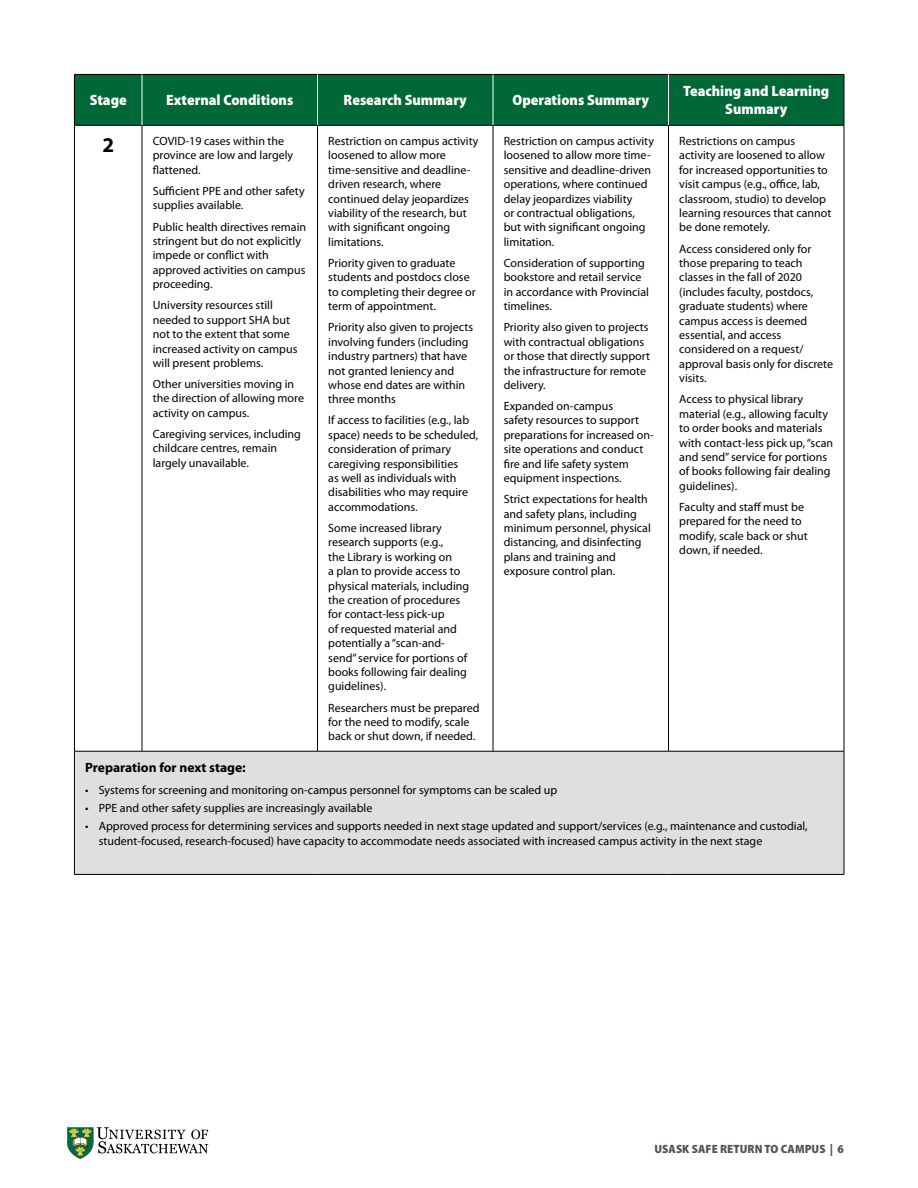
<style>
.page{position:relative;width:918px;height:1188px;background:#fff}
.page>*{position:absolute;margin:0;border:0;box-sizing:border-box;transform-origin:0 0}
.t1{font:700 21px "Myriad Pro";color:#000}
.t2{font:900 semi-condensed 15px/18px "Myriad Pro";color:#fff;text-align:center}
.t3{font:700 13.5px "Myriad Pro";color:#000}
.t4{font:12px/14.4px "Myriad Pro";color:#000}
.t5{font:900 semi-condensed 12px "Myriad Pro";letter-spacing:.01em;color:#51545a}
</style>
<div class="page">
<svg style="left:67px;top:1127px;width:141px;height:32px"></svg>
<div style="left:75px;top:75px;width:769px;height:50px;background:#006737"></div>
<div style="left:74px;top:751px;width:770px;height:123px;background:#dedfdf"></div>
<hr style="left:74px;top:74px;width:68px;height:1px;background:#000">
<hr style="left:74px;top:75px;width:1px;height:50px;background:#000">
<hr style="left:142px;top:74px;width:175px;height:1px;background:#000">
<hr style="left:317px;top:74px;width:176px;height:1px;background:#000">
<hr style="left:493px;top:74px;width:175px;height:1px;background:#000">
<hr style="left:668px;top:74px;width:176px;height:1px;background:#000">
<hr style="left:844px;top:75px;width:1px;height:50px;background:#000">
<hr style="left:74px;top:125px;width:68px;height:1px;background:#000">
<hr style="left:74px;top:125px;width:1px;height:626px;background:#000">
<hr style="left:142px;top:125px;width:175px;height:1px;background:#000">
<hr style="left:142px;top:125px;width:1px;height:626px;background:#000">
<hr style="left:317px;top:125px;width:176px;height:1px;background:#000">
<hr style="left:317px;top:125px;width:1px;height:626px;background:#000">
<hr style="left:493px;top:125px;width:175px;height:1px;background:#000">
<hr style="left:493px;top:125px;width:1px;height:626px;background:#000">
<hr style="left:668px;top:125px;width:176px;height:1px;background:#000">
<hr style="left:668px;top:125px;width:1px;height:626px;background:#000">
<hr style="left:844px;top:125px;width:1px;height:626px;background:#000">
<hr style="left:74px;top:751px;width:68px;height:1px;background:#000">
<hr style="left:74px;top:751px;width:1px;height:123px;background:#000">
<hr style="left:142px;top:751px;width:175px;height:1px;background:#000">
<hr style="left:317px;top:751px;width:176px;height:1px;background:#000">
<hr style="left:493px;top:751px;width:175px;height:1px;background:#000">
<hr style="left:668px;top:751px;width:176px;height:1px;background:#000">
<hr style="left:844px;top:751px;width:1px;height:123px;background:#000">
<hr style="left:74px;top:874px;width:68px;height:1px;background:#000">
<hr style="left:142px;top:874px;width:175px;height:1px;background:#000">
<hr style="left:317px;top:874px;width:176px;height:1px;background:#000">
<hr style="left:493px;top:874px;width:175px;height:1px;background:#000">
<hr style="left:668px;top:874px;width:176px;height:1px;background:#000">
<hr style="left:142px;top:75px;width:1px;height:50px;background:#fff">
<hr style="left:317px;top:75px;width:1px;height:50px;background:#fff">
<hr style="left:493px;top:75px;width:1px;height:50px;background:#fff">
<hr style="left:668px;top:75px;width:1px;height:50px;background:#fff">
<p class="t2" style="left:90px;top:92px;width:39px">Stage</p>
<p class="t2" style="left:166px;top:92px;width:129px">External Conditions</p>
<p class="t2" style="left:344px;top:92px;width:125px">Research Summary</p>
<p class="t2" style="left:512px;top:92px;width:138px">Operations Summary</p>
<p class="t2" style="left:683px;top:83px;width:147px">Teaching and Learning<br>Summary</p>
<h1 class="t1" style="left:102px;top:133px;width:13px">2</h1>
<p class="t4" style="left:153px;top:134px;width:142px">COVID-19 cases within the province are low and largely flattened.</p>
<p class="t4" style="left:153px;top:184px;width:153px">Sufficient PPE and other safety supplies available.</p>
<p class="t4" style="left:153px;top:220px;width:155px">Public health directives remain stringent but do not explicitly impede or conflict with approved activities on campus proceeding.</p>
<p class="t4" style="left:153px;top:298px;width:146px">University resources still needed to support SHA but not to the extent that some increased activity on campus will present problems.</p>
<p class="t4" style="left:153px;top:377px;width:153px">Other universities moving in the direction of allowing more activity on campus.</p>
<p class="t4" style="left:153px;top:427px;width:150px">Caregiving services, including childcare centres, remain largely unavailable.</p>
<p class="t4" style="left:679px;top:134px;width:154px">Restrictions on campus activity are loosened to allow for increased opportunities to visit campus (e.g., office, lab, classroom, studio) to develop learning resources that cannot be done remotely.</p>
<p class="t4" style="left:679px;top:242px;width:155px">Access considered only for those preparing to teach classes in the fall of 2020 (includes faculty, postdocs, graduate students) where campus access is deemed essential, and access considered on a request/ approval basis only for discrete visits.</p>
<p class="t4" style="left:679px;top:392px;width:155px">Access to physical library material (e.g., allowing faculty to order books and materials with contact-less pick up, “scan and send” service for portions of books following fair dealing guidelines).</p>
<p class="t4" style="left:679px;top:500px;width:130px">Faculty and staff must be prepared for the need to modify, scale back or shut down, if needed.</p>
<p class="t4" style="left:504px;top:134px;width:152px">Restriction on campus activity loosened to allow more time&shy;sensitive and deadline-driven operations, where continued delay jeopardizes viability<br>or contractual obligations, but with significant ongoing limitation.</p>
<p class="t4" style="left:504px;top:256px;width:147px">Consideration of supporting bookstore and retail service in accordance with Provincial timelines.</p>
<p class="t4" style="left:504px;top:320px;width:148px">Priority also given to projects with contractual obligations or those that directly support the infrastructure for remote delivery.</p>
<p class="t4" style="left:504px;top:399px;width:152px">Expanded on-campus<br>safety resources to support preparations for increased on&shy;site operations and conduct fire and life safety system equipment inspections.</p>
<p class="t4" style="left:504px;top:492px;width:149px">Strict expectations for health and safety plans, including minimum personnel, physical distancing, and disinfecting plans and training and exposure control plan.</p>
<p class="t4" style="left:328px;top:134px;width:152px">Restriction on campus activity loosened to allow more time-sensitive and deadline&shy;driven research, where continued delay jeopardizes viability of the research, but with significant ongoing limitations.</p>
<p class="t4" style="left:328px;top:256px;width:149px">Priority given to graduate students and postdocs close to completing their degree or term of appointment.</p>
<p class="t4" style="left:328px;top:320px;width:146px">Priority also given to projects involving funders (including industry partners) that have not granted leniency and whose end dates are within three months</p>
<p class="t4" style="left:328px;top:414px;width:151px">If access to facilities (e.g., lab space) needs to be scheduled, consideration of primary caregiving responsibilities<br>as well as individuals with disabilities who may require accommodations.</p>
<p class="t4" style="left:328px;top:521px;width:142px">Some increased library research supports (e.g.,<br>the Library is working on<br>a plan to provide access to physical materials, including the creation of procedures for contact-less pick-up<br>of requested material and potentially a “scan-and&shy;send” service for portions of books following fair dealing guidelines).</p>
<p class="t4" style="left:328px;top:701px;width:153px">Researchers must be prepared for the need to modify, scale back or shut down, if needed.</p>
<p class="t3" style="left:85px;top:760px;width:162px">Preparation for next stage:</p>
<p class="t4" style="left:85px;top:783px;width:474px">• Systems for screening and monitoring on-campus personnel for symptoms can be scaled up</p>
<p class="t4" style="left:85px;top:801px;width:289px">• PPE and other safety supplies are increasingly available</p>
<p class="t4" style="left:99px;top:819px;width:711px;line-height:15px;text-indent:-13px">• Approved process for determining services and supports needed in next stage updated and support/services (e.g., maintenance and custodial, student-focused, research-focused) have capacity to accommodate needs associated with increased campus activity in the next stage</p>
<p class="t5" style="left:654px;top:1143px;width:191px">USASK SAFE RETURN TO CAMPUS | 6</p>
</div>
